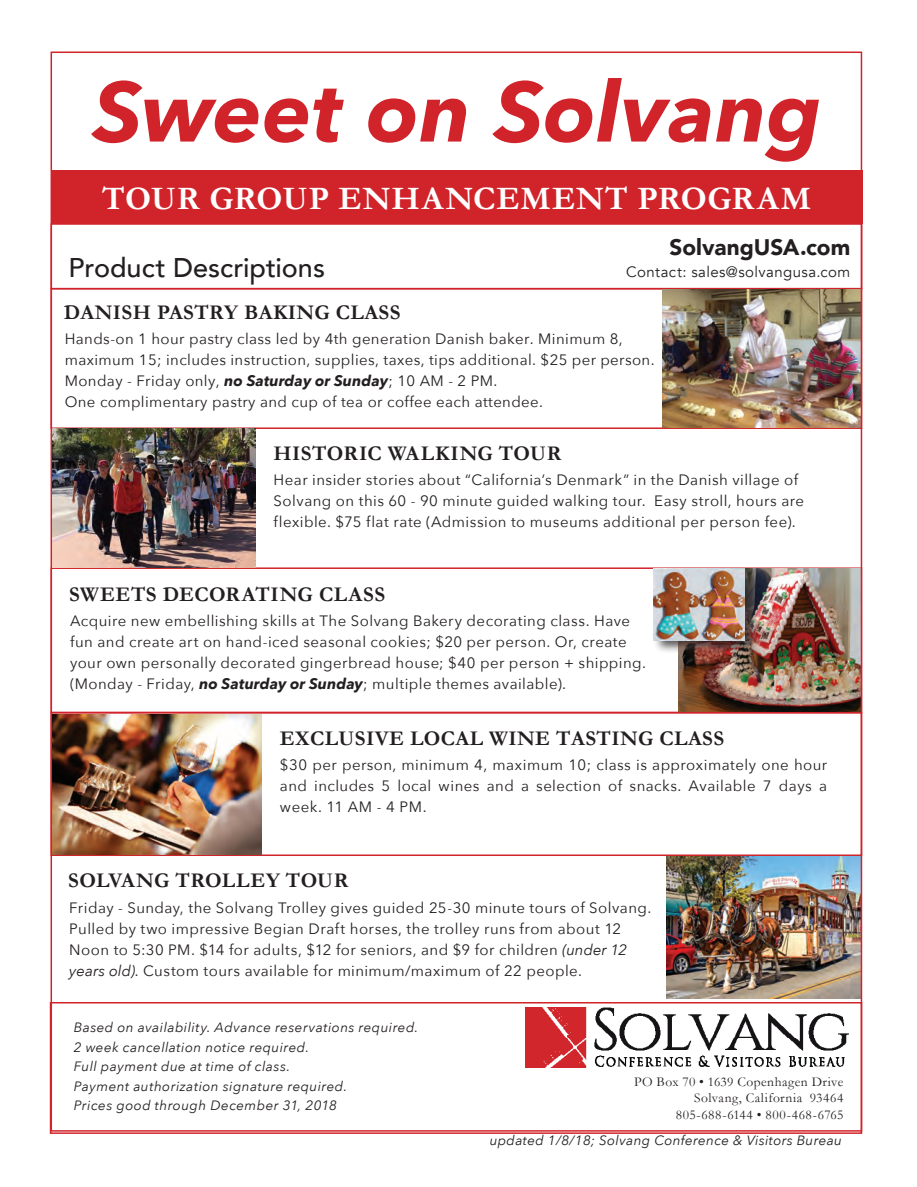
<style>
.page{position:relative;width:917px;height:1187px;background:#fff}
.page>*{position:absolute;margin:0;border:0;box-sizing:border-box;transform-origin:0 0}
.t1{font:italic 700 84px "Avenir Next";color:#d1232a}
.t2{font:700 33px "Garamond";letter-spacing:.02em;color:#fff}
.t3{font:500 27px "Avenir";color:#231f20}
.t4{font:900 22.5px "Avenir";letter-spacing:-.005em;color:#231f20}
.t5{font:700 21px "Garamond";letter-spacing:.02em;color:#231f20}
.t6{font:700 21px "Garamond";letter-spacing:.02em;color:#231f20}
.t7{font:15px/21px "Avenir Next";letter-spacing:.025em;color:#231f20}
.t8{font:15px/21px "Avenir Next";letter-spacing:.035em;color:#231f20;text-align:justify}
.t9{font:15px "Avenir";letter-spacing:.03em;color:#231f20}
.t10{font:italic 13.5px/19.5px "Avenir Next";letter-spacing:.03em;color:#231f20}
.t11{font:13.5px/16.5px "Garamond";letter-spacing:.035em;color:#231f20;text-align:right}
.s1{font-weight:700;font-style:italic}
.s2{font-style:italic}
</style>
<div class="page">
<div style="left:51px;top:170px;width:811px;height:53px;background:#d1232a"></div>
<div style="left:51px;top:288px;width:811px;height:141px;border:2px solid #d1232a"></div>
<div style="left:51px;top:567px;width:811px;height:146px;border:2px solid #d1232a"></div>
<div style="left:51px;top:712px;width:811px;height:144px;border:2px solid #d1232a"></div>
<div style="left:51px;top:223px;width:811px;height:66px;border:2px solid #d1232a"></div>
<img style="left:54px;top:429px;width:202px;height:138px">
<img style="left:662px;top:289px;width:197px;height:138px">
<img style="left:678px;top:569px;width:181px;height:143px">
<div style="left:50px;top:1002px;width:812px;height:132px;border:2px solid #d1232a"></div>
<img style="left:526px;top:1007px;width:323px;height:61px">
<img style="left:54px;top:714px;width:208px;height:140px">
<img style="left:666px;top:856px;width:193px;height:142px">
<div style="left:653px;top:566px;width:107px;height:87px;background:#231f20;opacity:.75"></div>
<img style="left:654px;top:569px;width:91px;height:71px">
<h1 class="t1" style="left:93px;top:40px;width:730px">Sweet on Solvang</h1>
<h2 class="t2" style="left:102px;top:179px;width:710px">TOUR GROUP ENHANCEMENT PROGRAM</h2>
<h3 class="t3" style="left:69px;top:244px;width:258px">Product Descriptions</h3>
<h3 class="t4" style="left:669px;top:228px;width:182px">SolvangUSA.com</h3>
<p class="t9" style="left:626px;top:263px;width:226px">Contact: sales@solvangusa.com</p>
<h3 class="t5" style="left:64px;top:300px;width:338px">DANISH PASTRY BAKING CLASS</h3>
<p class="t7" style="left:65px;top:327px;width:591px">Hands-on 1 hour pastry class led by 4th generation Danish baker. Minimum 8, maximum 15; includes instruction, supplies, taxes, tips additional. $25 per person.<br>Monday - Friday only, <span class="s1">no Saturday or Sunday</span>; 10 AM - 2 PM.<br>One complimentary pastry and cup of tea or coffee each attendee.</p>
<h3 class="t5" style="left:274px;top:441px;width:289px">HISTORIC WALKING TOUR</h3>
<p class="t7" style="left:274px;top:469px;width:532px">Hear insider stories about “California’s Denmark” in the Danish village of<br>Solvang on this 60 - 90 minute guided walking tour. Easy stroll, hours are flexible. $75 flat rate (Admission to museums additional per person fee).</p>
<h3 class="t5" style="left:69px;top:581px;width:318px">SWEETS DECORATING CLASS</h3>
<p class="t7" style="left:70px;top:610px;width:577px">Acquire new embellishing skills at The Solvang Bakery decorating class. Have fun and create art on hand-iced seasonal cookies; $20 per person. Or, create your own personally decorated gingerbread house; $40 per person + shipping. (Monday - Friday, <span class="s1">no Saturday or Sunday</span>; multiple themes available).</p>
<h3 class="t6" style="left:280px;top:726px;width:446px">EXCLUSIVE LOCAL WINE TASTING CLASS</h3>
<p class="t8" style="left:280px;top:753px;width:549px">$30 per person, minimum 4, maximum 10; class is approximately one hour and includes 5 local wines and a selection of snacks. Available 7 days a week. 11 AM - 4 PM.</p>
<h3 class="t5" style="left:68px;top:868px;width:282px">SOLVANG TROLLEY TOUR</h3>
<p class="t7" style="left:69px;top:896px;width:583px">Friday - Sunday, the Solvang Trolley gives guided 25-30 minute tours of Solvang.<br>Pulled by two impressive Begian Draft horses, the trolley runs from about 12<br>Noon to 5:30 PM. $14 for adults, $12 for seniors, and $9 for children <span class="s2">(under 12 years old).</span> Custom tours available for minimum/maximum of 22 people.</p>
<p class="t10" style="left:74px;top:1017px;width:346px">Based on availability. Advance reservations required.<br>2 week cancellation notice required.<br>Full payment due at time of class.<br>Payment authorization signature required.<br>Prices good through December 31, 2018</p>
<p class="t11" style="left:634px;top:1073px;width:211px">PO Box 70 • 1639 Copenhagen Drive<br>Solvang, California 93464<br>805-688-6144 • 800-468-6765</p>
<p class="t10" style="left:490px;top:1130px;width:354px">updated 1/8/18; Solvang Conference &amp; Visitors Bureau</p>
</div>
